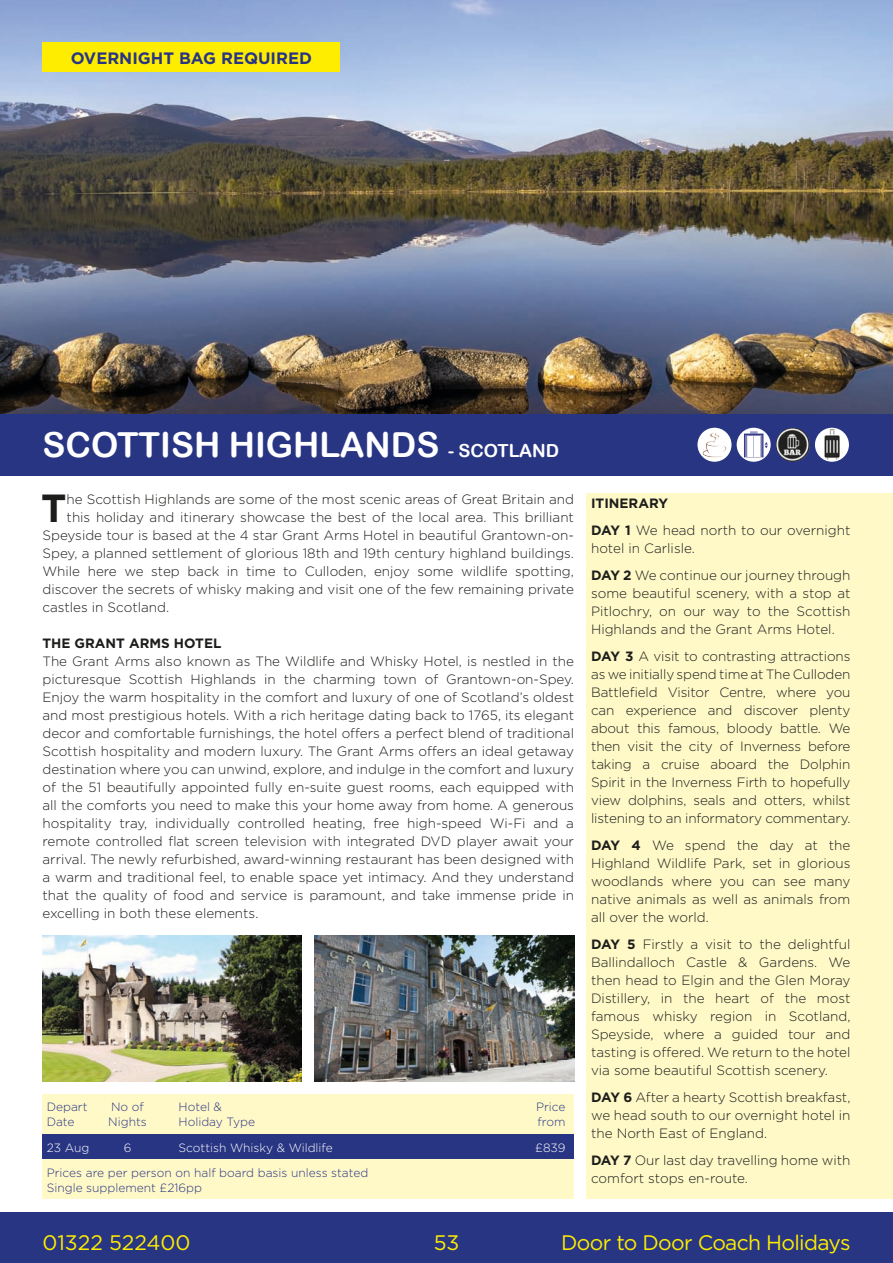
<style>
.page{position:relative;width:893px;height:1263px;background:#fff}
.page>*{position:absolute;margin:0;border:0;box-sizing:border-box;transform-origin:0 0}
.t1{font:700 39.15px "Gotham";color:#1d1d1b}
.t2{font:34.5px "Arial Rounded MT Bold";color:#fff}
.t3{font:21px "Gotham";letter-spacing:-.03em;color:#ffed00}
.t4{font:21px "Gotham";color:#ffed00}
.t5{font:700 16.5px "Gotham";color:#283583}
.t6{font:300 13.5px/18px "Gotham";color:#1d1d1b;text-align:justify}
.t7{font:700 13.5px "Gotham";color:#1d1d1b}
.t8{font:300 12px "Gotham";color:#283583}
.t9{font:300 12px "Gotham";color:#fff}
.s1{font-size:18px}
.s2{font-weight:700}
</style>
<div class="page">
<div style="left:0;top:1212px;width:893px;height:51px;background:#283583"></div>
<img style="left:0;top:0;width:893px;height:414px">
<div style="left:43px;top:43px;width:297px;height:29px;background:#ffed00"></div>
<div style="left:0;top:414px;width:893px;height:62px;background:#283583"></div>
<svg style="left:814px;top:427px;width:36px;height:35px"></svg>
<img style="left:822px;top:429px;width:20px;height:31px">
<div style="left:813px;top:426px;width:37px;height:37px;border:2px solid #283583;border-radius:50%"></div>
<svg style="left:736px;top:427px;width:35px;height:35px"></svg>
<img style="left:743px;top:430px;width:26px;height:30px">
<div style="left:735px;top:426px;width:37px;height:37px;border:2px solid #283583;border-radius:50%"></div>
<img style="left:775px;top:427px;width:36px;height:35px;border-radius:18px">
<div style="left:774px;top:426px;width:37px;height:37px;border:2px solid #283583;border-radius:50%"></div>
<svg style="left:697px;top:427px;width:35px;height:35px"></svg>
<img style="left:702px;top:432px;width:25px;height:25px">
<div style="left:696px;top:426px;width:37px;height:37px;border:2px solid #283583;border-radius:50%"></div>
<img style="left:43px;top:935px;width:259px;height:146px">
<img style="left:315px;top:935px;width:259px;height:146px">
<div style="left:43px;top:1094px;width:531px;height:40px;background:#fff9c8"></div>
<div style="left:43px;top:1134px;width:531px;height:25px;background:#283583"></div>
<div style="left:43px;top:1159px;width:531px;height:40px;background:#fff9c8"></div>
<div style="left:587px;top:493px;width:306px;height:706px;background:#fff9c8"></div>
<p class="t5" style="left:71px;top:47px;width:243px">OVERNIGHT BAG REQUIRED</p>
<p class="t2" style="left:43px;top:425px;width:518px">SCOTTISH HIGHLANDS <span class="s1">- SCOTLAND</span></p>
<p class="t1" style="left:41px;top:482px;width:27px">T</p>
<p class="t6" style="left:67px;top:490px;width:509px">he Scottish Highlands are some of the most scenic areas of Great Britain and</p>
<p class="t6" style="left:67px;top:508px;width:509px">this holiday and itinerary showcase the best of the local area. This brilliant</p>
<p class="t6" style="left:43px;top:526px;width:533px">Speyside tour is based at the 4 star Grant Arms Hotel in beautiful Grantown-on-</p>
<p class="t6" style="left:43px;top:544px;width:533px">Spey, a planned settlement of glorious 18th and 19th century highland buildings.</p>
<p class="t6" style="left:43px;top:562px;width:533px">While here we step back in time to Culloden, enjoy some wildlife spotting,</p>
<p class="t6" style="left:43px;top:580px;width:533px">discover the secrets of whisky making and visit one of the few remaining private</p>
<p class="t6" style="left:43px;top:598px;width:128px">castles in Scotland.</p>
<p class="t7" style="left:43px;top:634px;width:180px">THE GRANT ARMS HOTEL</p>
<p class="t6" style="left:43px;top:652px;width:533px">The Grant Arms also known as The Wildlife and Whisky Hotel, is nestled in the picturesque Scottish Highlands in the charming town of Grantown-on-Spey.<br>Enjoy the warm hospitality in the comfort and luxury of one of Scotland’s oldest and most prestigious hotels. With a rich heritage dating back to 1765, its elegant decor and comfortable furnishings, the hotel offers a perfect blend of traditional Scottish hospitality and modern luxury. The Grant Arms offers an ideal getaway destination where you can unwind, explore, and indulge in the comfort and luxury of the 51 beautifully appointed fully en-suite guest rooms, each equipped with all the comforts you need to make this your home away from home. A generous hospitality tray, individually controlled heating, free high-speed Wi-Fi and a remote controlled flat screen television with integrated DVD player await your arrival. The newly refurbished, award-winning restaurant has been designed with a warm and traditional feel, to enable space yet intimacy. And they understand that the quality of food and service is paramount, and take immense pride in excelling in both these elements.</p>
<p class="t8" style="left:47px;top:1099px;width:42px">Depart</p>
<p class="t8" style="left:111px;top:1099px;width:34px">No of</p>
<p class="t8" style="left:179px;top:1099px;width:45px">Hotel &amp;</p>
<p class="t8" style="left:536px;top:1099px;width:31px">Price</p>
<p class="t8" style="left:47px;top:1114px;width:29px">Date</p>
<p class="t8" style="left:108px;top:1114px;width:40px">Nights</p>
<p class="t8" style="left:179px;top:1114px;width:78px">Holiday Type</p>
<p class="t8" style="left:538px;top:1114px;width:29px">from</p>
<p class="t9" style="left:47px;top:1140px;width:44px">23 Aug</p>
<p class="t9" style="left:124px;top:1140px;width:9px">6</p>
<p class="t9" style="left:179px;top:1140px;width:156px">Scottish Whisky &amp; Wildlife</p>
<p class="t9" style="left:535px;top:1140px;width:32px">£839</p>
<p class="t8" style="left:47px;top:1165px;width:323px">Prices are per person on half board basis unless stated</p>
<p class="t8" style="left:47px;top:1180px;width:157px">Single supplement £216pp</p>
<p class="t7" style="left:591px;top:495px;width:79px">ITINERARY</p>
<p class="t6" style="left:591px;top:521px;width:261px"><span class="s2">DAY 1</span> We head north to our overnight hotel in Carlisle.</p>
<p class="t6" style="left:591px;top:566px;width:261px"><span class="s2">DAY 2</span> We continue our journey through some beautiful scenery, with a stop at Pitlochry, on our way to the Scottish Highlands and the Grant Arms Hotel.</p>
<p class="t6" style="left:591px;top:647px;width:261px"><span class="s2">DAY 3</span> A visit to contrasting attractions as we initially spend time at The Culloden Battlefield Visitor Centre, where you can experience and discover plenty about this famous, bloody battle. We then visit the city of Inverness before taking a cruise aboard the Dolphin Spirit in the Inverness Firth to hopefully view dolphins, seals and otters, whilst listening to an informatory commentary.</p>
<p class="t6" style="left:591px;top:836px;width:261px"><span class="s2">DAY 4</span> We spend the day at the Highland Wildlife Park, set in glorious woodlands where you can see many native animals as well as animals from all over the world.</p>
<p class="t6" style="left:591px;top:935px;width:261px"><span class="s2">DAY 5</span> Firstly a visit to the delightful Ballindalloch Castle &amp; Gardens. We then head to Elgin and the Glen Moray Distillery, in the heart of the most famous whisky region in Scotland, Speyside, where a guided tour and tasting is offered. We return to the hotel via some beautiful Scottish scenery.</p>
<p class="t6" style="left:591px;top:1088px;width:261px"><span class="s2">DAY 6</span> After a hearty Scottish breakfast, we head south to our overnight hotel in the North East of England.</p>
<p class="t6" style="left:591px;top:1151px;width:261px"><span class="s2">DAY 7</span> Our last day travelling home with comfort stops en-route.</p>
<h3 class="t4" style="left:43px;top:1229px;width:150px">01322 522400</h3>
<h3 class="t3" style="left:434px;top:1229px;width:27px">53</h3>
<h3 class="t3" style="left:561px;top:1229px;width:291px">Door to Door Coach Holidays</h3>
</div>
